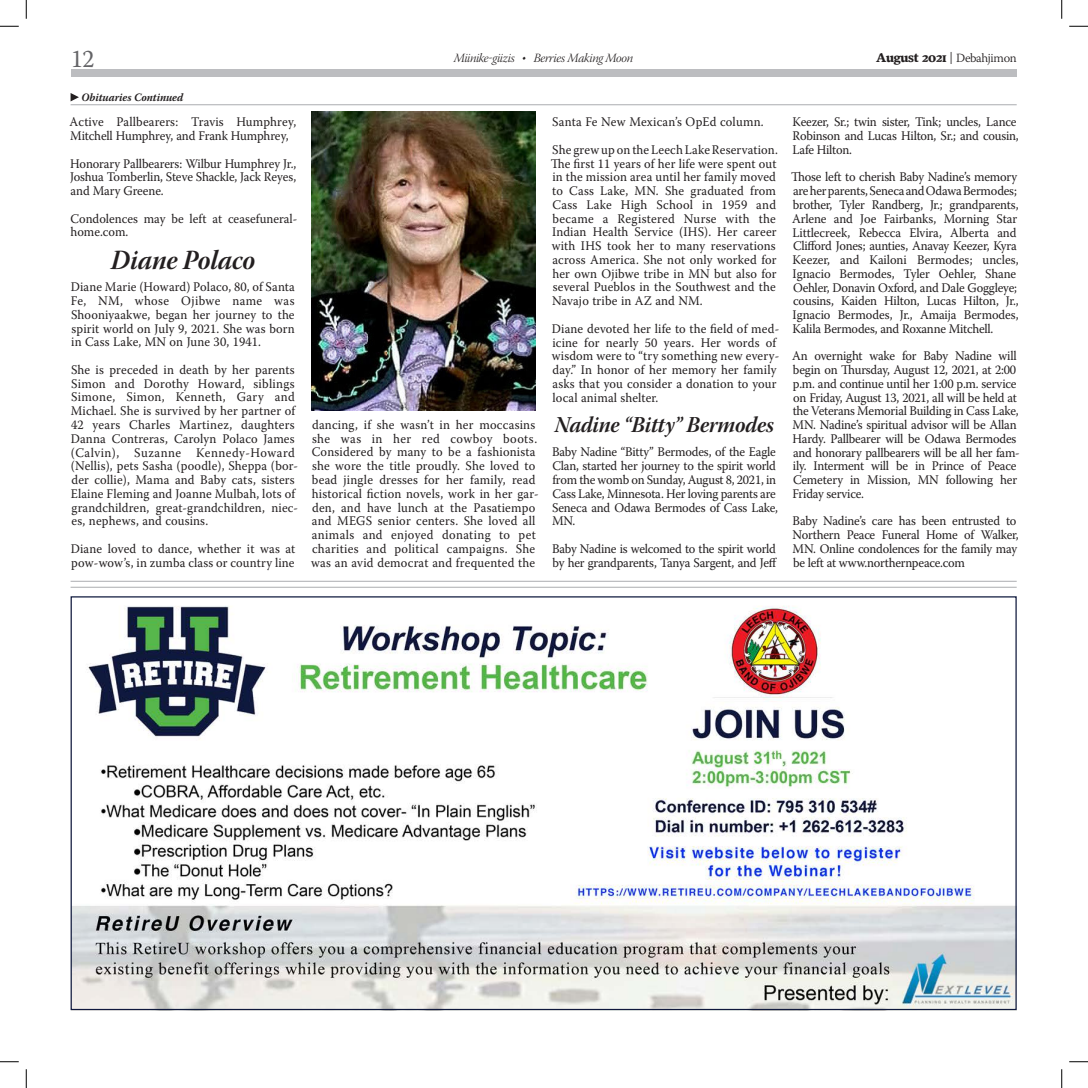
<style>
.page{position:relative;width:1088px;height:1088px;background:#fff}
.page>*{position:absolute;margin:0;border:0;box-sizing:border-box;transform-origin:0 0}
.obit_Name{font:27.5px "Warnock Pro Bold It Subh";letter-spacing:-.01em;color:#231f20;scale:.95 1}
.t1{font:25px "Warnock Pro";color:#636366;scale:.95 1}
.obit_Name-2{font:22.5px "Warnock Pro Bold It Subh";letter-spacing:-.01em;color:#231f20;scale:.95 1}
.Main_Text{font:13.12px/13.8px "Warnock Pro";letter-spacing:.005em;color:#231f20;scale:.95 1}
.Main_Text-2{font:13.12px/13.8px "Warnock Pro";letter-spacing:-.02em;color:#231f20;scale:.95 1}
.Main_Text-3{font:13.12px/13.8px "Warnock Pro";letter-spacing:-.015em;color:#231f20;scale:.95 1}
.t2{font:12.5px "Warnock Pro Light It Subh";letter-spacing:-.025em;color:#231f20}
.t3{font:300 12.5px "Warnock Pro";letter-spacing:-.025em;color:#231f20}
.Main_Text-4{font:italic 700 11.25px "Warnock Pro";letter-spacing:-.01em;color:#231f20;scale:.95 1}
.s1{font-family:"Poynter Text";font-weight:700}
</style>
<div class="page">
<div style="left:71px;top:69px;width:945px;height:8px;background:#bcbdc0"></div>
<hr style="left:71px;top:104px;width:945px;height:1px;background:#bcbdc0">
<hr style="left:71px;top:580px;width:945px;height:2px;background:#bcbdc0">
<hr style="left:71px;top:586px;width:945px;height:2px;background:#bcbdc0">
<svg style="left:71px;top:93px;width:8px;height:8px"></svg>
<img style="left:312px;top:112px;width:223px;height:299px">
<img style="left:73px;top:606px;width:941px;height:402px">
<svg style="left:0;top:25px;width:19px;height:2px"></svg>
<svg style="left:1069px;top:25px;width:19px;height:2px"></svg>
<svg style="left:0;top:1061px;width:19px;height:1px"></svg>
<svg style="left:1069px;top:1061px;width:19px;height:1px"></svg>
<svg style="left:25px;top:0;width:2px;height:19px"></svg>
<svg style="left:25px;top:1069px;width:2px;height:19px"></svg>
<svg style="left:1061px;top:0;width:1px;height:19px"></svg>
<svg style="left:1061px;top:1069px;width:1px;height:19px"></svg>
<h2 class="t1" style="left:71px;top:43px;width:26px">12</h2>
<p class="t2" style="left:454px;top:51px;width:181px">Miinike-giizis • Berries Making Moon</p>
<p class="t3" style="left:876px;top:50px;width:142px"><span class="s1">August 2021</span> | Debahjimon</p>
<p class="Main_Text-4" style="left:82px;top:91px;width:109px">Obituaries Continued</p>
<p class="Main_Text" style="left:70px;top:115px;width:240px">Active Pallbearers: Travis Humphrey,<br>Mitchell Humphrey, and Frank Humphrey,</p>
<p class="Main_Text" style="left:70px;top:156px;width:239px;text-align:justify">Honorary Pallbearers: Wilbur Humphrey Jr., Joshua Tomberlin, Steve Shackle, Jack Reyes, and Mary Greene.</p>
<p class="Main_Text" style="left:71px;top:211px;width:240px">Condolences may be left at ceasefuneral&shy;home.com.</p>
<p class="obit_Name" style="left:111px;top:243px;width:154px">Diane Polaco</p>
<p class="Main_Text" style="left:71px;top:280px;width:237px;text-align:justify">Diane Marie (Howard) Polaco, 80, of Santa Fe, NM, whose Ojibwe name was Shooniyaakwe, began her journey to the spirit world on July 9, 2021. She was born in Cass Lake, MN on June 30, 1941.</p>
<p class="Main_Text" style="left:71px;top:362px;width:241px">She is preceded in death by her parents Simon and Dorothy Howard, siblings Simone, Simon, Kenneth, Gary and Michael. She is survived by her partner of 42 years Charles Martinez, daughters Danna Contreras, Carolyn Polaco James (Calvin), Suzanne Kennedy-Howard (Nellis), pets Sasha (poodle), Sheppa (bor&shy;der collie), Mama and Baby cats, sisters Elaine Fleming and Joanne Mulbah, lots of grandchildren, great-grandchildren, niec&shy;es, nephews, and cousins.</p>
<p class="Main_Text" style="left:71px;top:541px;width:237px">Diane loved to dance, whether it was at pow-wow’s, in zumba class or country line</p>
<p class="Main_Text" style="left:311px;top:417px;width:241px">dancing, if she wasn’t in her moccasins she was in her red cowboy boots.<br>Considered by many to be a fashionista she wore the title proudly. She loved to bead jingle dresses for her family, read historical fiction novels, work in her gar&shy;den, and have lunch at the Pasatiempo and MEGS senior centers. She loved all animals and enjoyed donating to pet charities and political campaigns. She was an avid democrat and frequented the</p>
<p class="Main_Text" style="left:552px;top:115px;width:224px">Santa Fe New Mexican’s OpEd column.</p>
<p class="Main_Text" style="left:550px;top:142px;width:241px">She grew up on the Leech Lake Reservation.<br>The first 11 years of her life were spent out in the mission area until her family moved to Cass Lake, MN. She graduated from Cass Lake High School in 1959 and became a Registered Nurse with the Indian Health Service (IHS). Her career with IHS took her to many reservations across America. She not only worked for her own Ojibwe tribe in MN but also for several Pueblos in the Southwest and the Navajo tribe in AZ and NM.</p>
<p class="Main_Text" style="left:551px;top:321px;width:241px">Diane devoted her life to the field of med&shy;icine for nearly 50 years. Her words of wisdom were to “try something new every&shy;day.” In honor of her memory her family asks that you consider a donation to your local animal shelter.</p>
<p class="obit_Name-2" style="left:554px;top:411px;width:233px">Nadine “Bitty” Bermodes</p>
<p class="Main_Text-2" style="left:552px;top:445px;width:239px">Baby Nadine “Bitty” Bermodes, of the Eagle Clan, started her journey to the spirit world from the womb on Sunday, August 8, 2021, in Cass Lake, Minnesota. Her loving parents are Seneca and Odawa Bermodes of Cass Lake, MN.</p>
<p class="Main_Text-2" style="left:552px;top:541px;width:238px">Baby Nadine is welcomed to the spirit world by her grandparents, Tanya Sargent, and Jeff</p>
<p class="Main_Text-2" style="left:792px;top:115px;width:239px">Keezer, Sr.; twin sister, Tink; uncles, Lance<br>Robinson and Lucas Hilton, Sr.; and cousin,<br>Lafe Hilton.</p>
<p class="Main_Text-3" style="left:791px;top:170px;width:241px">Those left to cherish Baby Nadine’s memory are her parents, Seneca and Odawa Bermodes; brother, Tyler Randberg, Jr.; grandparents, Arlene and Joe Fairbanks, Morning Star Littlecreek, Rebecca Elvira, Alberta and Clifford Jones; aunties, Anavay Keezer, Kyra Keezer, and Kailoni Bermodes; uncles, Ignacio Bermodes, Tyler Oehler, Shane Oehler, Donavin Oxford, and Dale Goggleye; cousins, Kaiden Hilton, Lucas Hilton, Jr., Ignacio Bermodes, Jr., Amaija Bermodes, Kalila Bermodes, and Roxanne Mitchell.</p>
<p class="Main_Text-2" style="left:792px;top:349px;width:241px">An overnight wake for Baby Nadine will begin on Thursday, August 12, 2021, at 2:00 p.m. and continue until her 1:00 p.m. service on Friday, August 13, 2021, all will be held at the Veterans Memorial Building in Cass Lake, MN. Nadine’s spiritual advisor will be Allan Hardy. Pallbearer will be Odawa Bermodes and honorary pallbearers will be all her fam&shy;ily. Interment will be in Prince of Peace Cemetery in Mission, MN following her Friday service.</p>
<p class="Main_Text-2" style="left:792px;top:514px;width:239px">Baby Nadine’s care has been entrusted to Northern Peace Funeral Home of Walker, MN. Online condolences for the family may be left at www.northernpeace.com</p>
</div>
